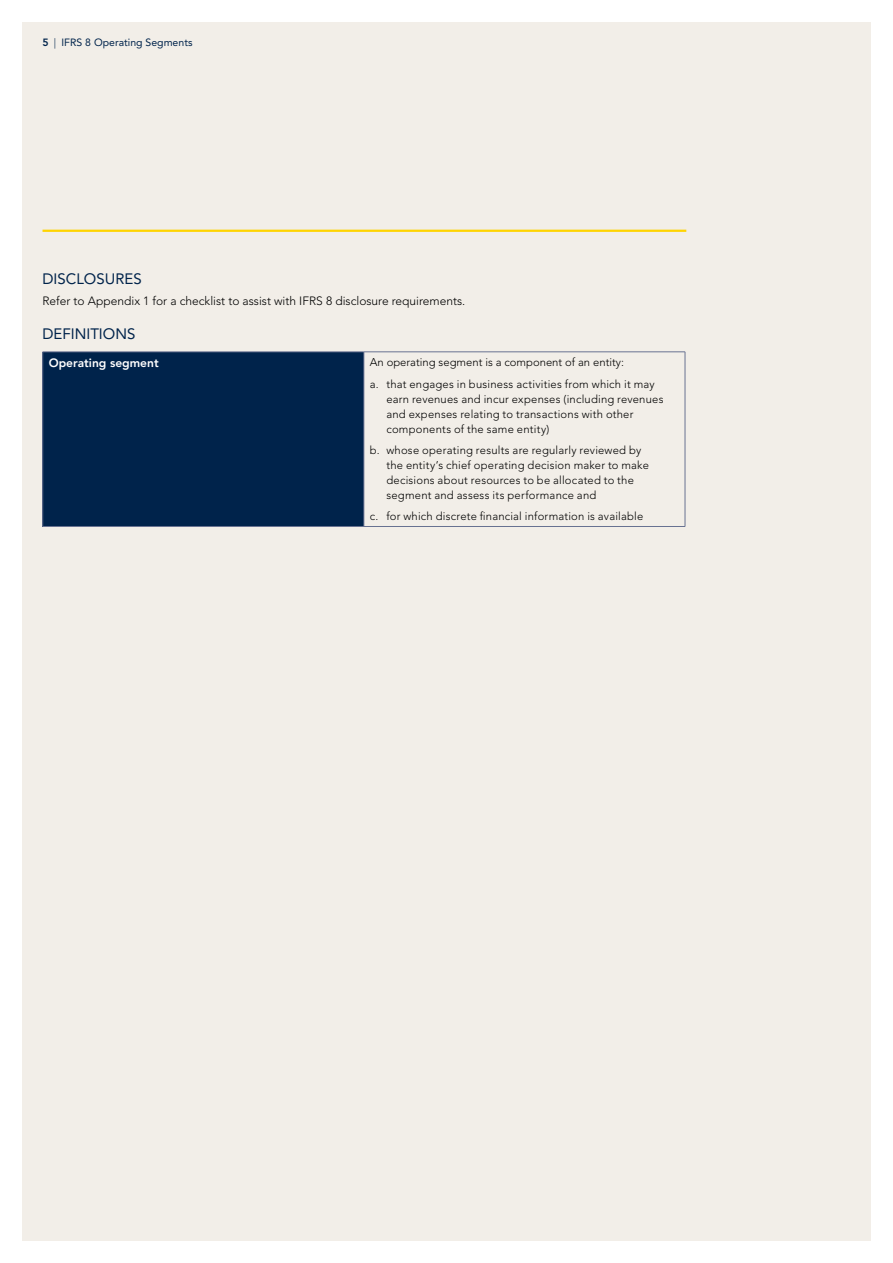
<style>
.page{position:relative;width:893px;height:1263px;background:#fff}
.page>*{position:absolute;margin:0;border:0;box-sizing:border-box;transform-origin:0 0}
.t1{font:15px "Avenir LT Std";color:#00234b}
.t2{font:300 12px "Avenir LT Std";color:#000}
.t3{font:800 12px "Avenir LT Std";color:#fff}
.t4{font:300 11.25px/15px "Avenir LT Std";letter-spacing:.02em;color:#000}
.t5{font:10.5px "Avenir LT Std";color:#00234b}
.s1{font-weight:800}
.s2{font-weight:300}
</style>
<div class="page">
<div style="left:22px;top:22px;width:848px;height:1218px;background:#f2eee8"></div>
<hr style="left:43px;top:230px;width:643px;height:2px;background:#ffd400">
<div style="left:43px;top:352px;width:321px;height:174px;background:#00234b"></div>
<hr style="left:43px;top:352px;width:321px;height:1px;background:#687291">
<hr style="left:42px;top:352px;width:1px;height:174px;background:#687291">
<hr style="left:364px;top:352px;width:321px;height:1px;background:#687291">
<hr style="left:364px;top:352px;width:1px;height:174px;background:#687291">
<hr style="left:685px;top:352px;width:1px;height:174px;background:#687291">
<hr style="left:43px;top:526px;width:321px;height:1px;background:#687291">
<hr style="left:364px;top:526px;width:321px;height:1px;background:#687291">
<p class="t5" style="left:43px;top:37px;width:151px"><span class="s1">5</span> <span class="s2">|</span> IFRS 8 Operating Segments</p>
<h1 class="t1" style="left:43px;top:270px;width:101px">DISCLOSURES</h1>
<p class="t2" style="left:43px;top:294px;width:424px">Refer to Appendix 1 for a checklist to assist with IFRS 8 disclosure requirements.</p>
<h1 class="t1" style="left:43px;top:325px;width:94px">DEFINITIONS</h1>
<p class="t3" style="left:49px;top:356px;width:112px">Operating segment</p>
<p class="t4" style="left:370px;top:352px;width:286px;line-height:21.3px">An operating segment is a component of an entity:<br>a. that engages in business activities from which it may</p>
<p class="t4" style="left:386px;top:391px;width:279px">earn revenues and incur expenses (including revenues and expenses relating to transactions with other components of the same entity)</p>
<p class="t4" style="left:386px;top:443px;width:264px;text-indent:-16px">b. whose operating results are regularly reviewed by the entity’s chief operating decision maker to make decisions about resources to be allocated to the segment and assess its performance and</p>
<p class="t4" style="left:370px;top:509px;width:275px">c. for which discrete financial information is available</p>
</div>
